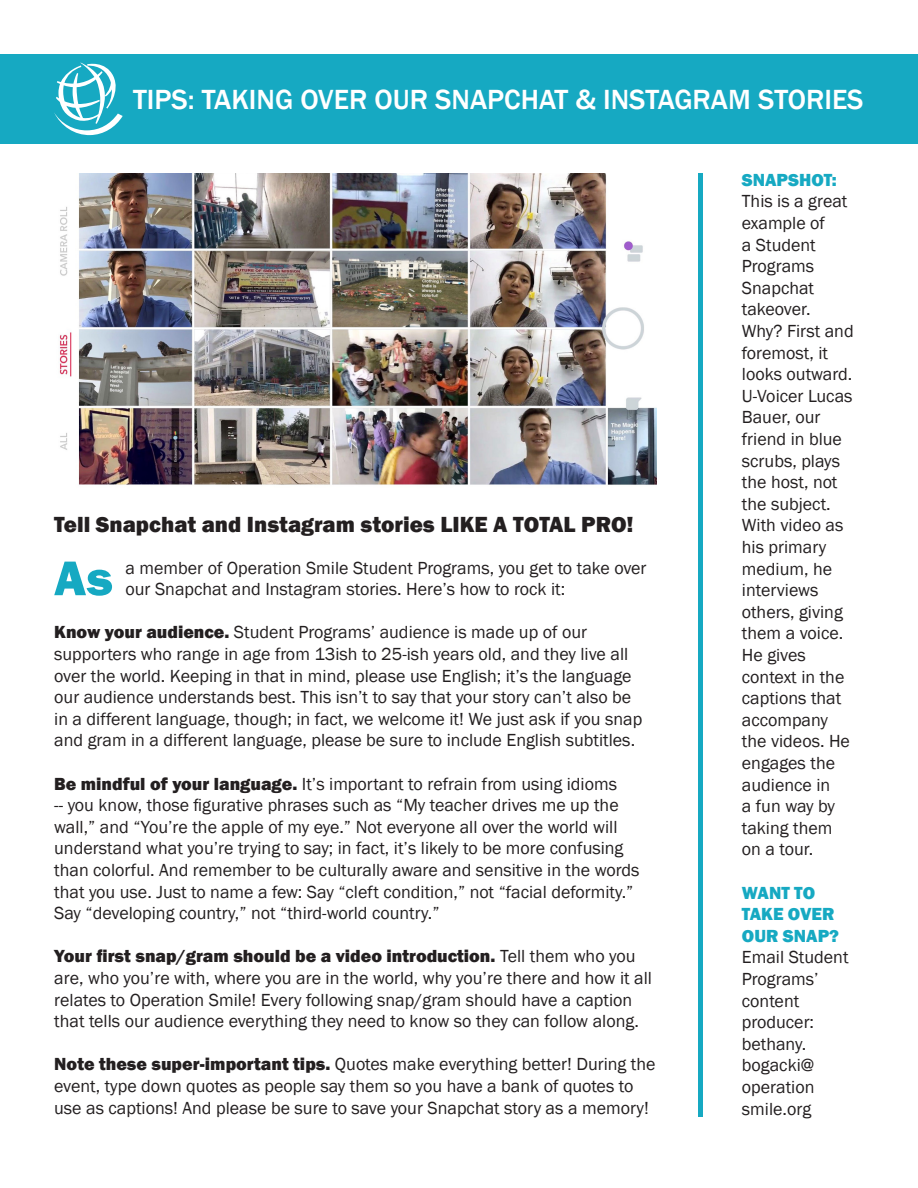
<style>
.page{position:relative;width:918px;height:1188px;background:#fff}
.page>*{position:absolute;margin:0;border:0;box-sizing:border-box;transform-origin:0 0}
.t1{font:800 50.4px "Franklin Gothic";color:#16a9c2}
.t2{font:500 28.5px "Franklin Gothic";color:#fff}
.t3{font:800 22.5px "Franklin Gothic";color:#231f20}
.t4{font:18px/21.6px "Franklin Gothic";color:#231f20}
.t5{font:800 18px/21.6px "Franklin Gothic";color:#16a9c2}
.s1{font-weight:800}
.s2{font-weight:800;color:#16a9c2}
</style>
<div class="page">
<img style="left:59px;top:173px;width:598px;height:312px">
<div style="left:0;top:54px;width:918px;height:90px;background:#16a9c2"></div>
<svg style="left:54px;top:63px;width:69px;height:72px"></svg>
<div style="left:698px;top:173px;width:5px;height:944px;background:#16a9c2"></div>
<p class="t2" style="left:133px;top:82px;width:732px">TIPS: TAKING OVER OUR SNAPCHAT &amp; INSTAGRAM STORIES</p>
<p class="t3" style="left:54px;top:510px;width:581px">Tell Snapchat and Instagram stories LIKE A TOTAL PRO!</p>
<p class="t1" style="left:54px;top:546px;width:60px">As</p>
<p class="t4" style="left:126px;top:557px;width:523px">a member of Operation Smile Student Programs, you get to take over our Snapchat and Instagram stories. Here’s how to rock it:</p>
<p class="t4" style="left:54px;top:622px;width:590px"><span class="s1">Know your audience.</span> Student Programs’ audience is made up of our supporters who range in age from 13ish to 25-ish years old, and they live all over the world. Keeping in that in mind, please use English; it’s the language our audience understands best. This isn’t to say that your story can’t also be in a different language, though; in fact, we welcome it! We just ask if you snap and gram in a different language, please be sure to include English subtitles.</p>
<p class="t4" style="left:54px;top:773px;width:587px"><span class="s1">Be mindful of your language.</span> It’s important to refrain from using idioms<br>-- you know, those figurative phrases such as “My teacher drives me up the wall,” and “You’re the apple of my eye.” Not everyone all over the world will understand what you’re trying to say; in fact, it’s likely to be more confusing than colorful. And remember to be culturally aware and sensitive in the words that you use. Just to name a few: Say “cleft condition,” not “facial deformity.” Say “developing country,” not “third-world country.”</p>
<p class="t4" style="left:54px;top:946px;width:599px"><span class="s1">Your first snap/gram should be a video introduction.</span> Tell them who you are, who you’re with, where you are in the world, why you’re there and how it all relates to Operation Smile! Every following snap/gram should have a caption that tells our audience everything they need to know so they can follow along.</p>
<p class="t4" style="left:54px;top:1054px;width:603px"><span class="s1">Note these super-important tips.</span> Quotes make everything better! During the event, type down quotes as people say them so you have a bank of quotes to use as captions! And please be sure to save your Snapchat story as a memory!</p>
<p class="t4" style="left:742px;top:169px;width:113px"><span class="s2">SNAPSHOT:<br></span>This is a great example of<br>a Student<br>Programs<br>Snapchat takeover.<br>Why? First and foremost, it looks outward.<br>U-Voicer Lucas<br>Bauer, our friend in blue scrubs, plays the host, not the subject.<br>With video as his primary medium, he interviews others, giving them a voice.<br>He gives context in the captions that accompany the videos. He engages the audience in<br>a fun way by taking them</p>
<p class="t4" style="left:742px;top:839px;width:73px">on a tour.</p>
<p class="t5" style="left:742px;top:882px;width:75px">WANT TO</p>
<p class="t5" style="left:742px;top:903px;width:99px">TAKE OVER<br>OUR SNAP?</p>
<p class="t4" style="left:742px;top:947px;width:108px">Email Student<br>Programs’ content producer: bethany. bogacki@ operation</p>
<p class="t4" style="left:742px;top:1098px;width:71px">smile.org</p>
</div>
